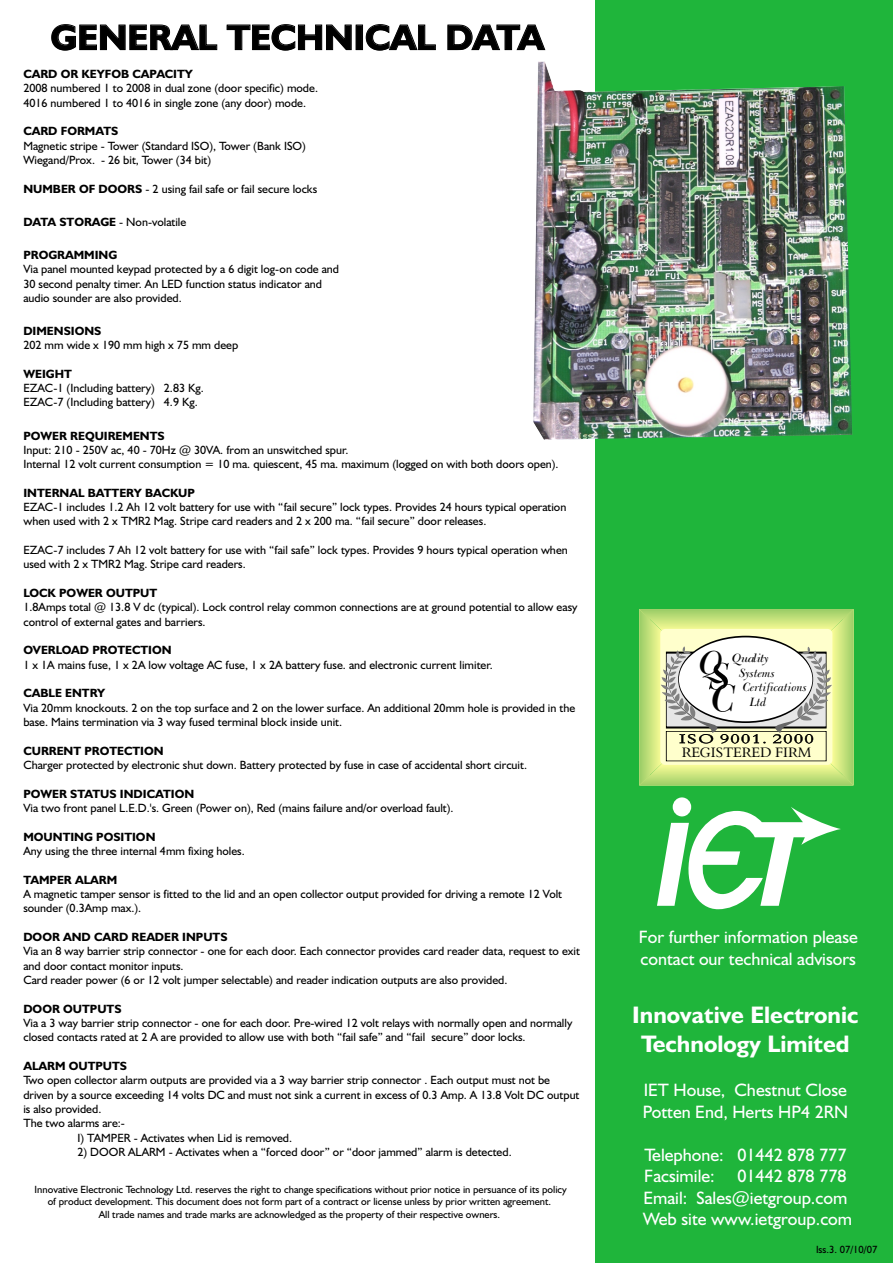
<style>
.page{position:relative;width:894px;height:1263px;background:#fff}
.page>*{position:absolute;margin:0;border:0;box-sizing:border-box;transform-origin:0 0}
.t1{font:700 36px "Humanst 521 BT";color:#000}
.t2{font:italic 31.35px "Bulmer BT";color:#000;scale:1.2 1}
.t3{font:700 24px/28.8px "Humanst 521 BT";color:#fff;text-align:center}
.t4{font:18px/21.5px "Humanst 521 BT";color:#fff}
.t5{font:14.1px "Aldine 401 BT";color:#000}
.t6{font:12px/14.2px "Humanst 521 BT";color:#000}
.t7{font:700 12px "Humanst 521 BT";color:#000}
.t8{font:italic 11.55px "Bulmer BT";color:#000;scale:1.11 1}
.t9{font:italic 11.55px "Bulmer BT";color:#000;scale:1.09 1}
.t10{font:italic 11.4px "Bulmer BT";letter-spacing:-.035em;color:#000;scale:1.26 1}
.t11{font:10.5px/12.5px "Humanst 521 BT";color:#000;text-align:center}
.s1{font-weight:700}
</style>
<div class="page">
<div style="left:596px;top:0;width:297px;height:1263px;background:#1fb53b"></div>
<svg style="left:657px;top:807px;width:184px;height:103px"></svg>
<div style="left:673px;top:797px;width:18px;height:19px;background:#fff;border-radius:50%"></div>
<img style="left:533px;top:62px;width:319px;height:378px">
<svg style="left:639px;top:609px;width:214px;height:176px;background:#d7e2af"></svg>
<h1 class="t1" style="left:51px;top:22px;width:495px">GENERAL TECHNICAL DATA</h1>
<p class="t7" style="left:23px;top:69px;width:171px">CARD OR KEYFOB CAPACITY</p>
<p class="t6" style="left:23px;top:82px;width:296px">2008 numbered 1 to 2008 in dual zone (door specific) mode.<br>4016 numbered 1 to 4016 in single zone (any door) mode.</p>
<p class="t7" style="left:23px;top:126px;width:96px">CARD FORMATS</p>
<p class="t6" style="left:23px;top:140px;width:284px">Magnetic stripe - Tower (Standard ISO), Tower (Bank ISO)<br>Wiegand/Prox. - 26 bit, Tower (34 bit)</p>
<p class="t6" style="left:23px;top:183px;width:295px"><span class="s1">NUMBER OF DOORS</span> - 2 using fail safe or fail secure locks</p>
<p class="t6" style="left:23px;top:216px;width:164px"><span class="s1">DATA STORAGE</span> - Non-volatile</p>
<p class="t7" style="left:23px;top:250px;width:95px">PROGRAMMING</p>
<p class="t6" style="left:23px;top:263px;width:317px">Via panel mounted keypad protected by a 6 digit log-on code and<br>30 second penalty timer. An LED function status indicator and audio sounder are also provided.</p>
<p class="t7" style="left:23px;top:326px;width:79px">DIMENSIONS</p>
<p class="t6" style="left:23px;top:339px;width:216px">202 mm wide x 190 mm high x 75 mm deep</p>
<p class="t7" style="left:23px;top:369px;width:50px">WEIGHT</p>
<p class="t6" style="left:23px;top:382px;width:182px">EZAC-1 (Including battery) 2.83 Kg.<br>EZAC-7 (Including battery) 4.9 Kg.</p>
<p class="t7" style="left:23px;top:430px;width:143px">POWER REQUIREMENTS</p>
<p class="t6" style="left:23px;top:444px;width:537px">Input: 210 - 250V ac, 40 - 70Hz @ 30VA. from an unswitched spur.<br>Internal 12 volt current consumption = 10 ma. quiescent, 45 ma. maximum (logged on with both doors open).</p>
<p class="t7" style="left:23px;top:488px;width:173px">INTERNAL BATTERY BACKUP</p>
<p class="t6" style="left:23px;top:501px;width:544px">EZAC-1 includes 1.2 Ah 12 volt battery for use with “fail secure” lock types. Provides 24 hours typical operation when used with 2 x TMR2 Mag. Stripe card readers and 2 x 200 ma. “fail secure” door releases.</p>
<p class="t6" style="left:23px;top:544px;width:546px">EZAC-7 includes 7 Ah 12 volt battery for use with “fail safe” lock types. Provides 9 hours typical operation when used with 2 x TMR2 Mag. Stripe card readers.</p>
<p class="t7" style="left:23px;top:588px;width:135px">LOCK POWER OUTPUT</p>
<p class="t6" style="left:23px;top:601px;width:556px">1.8Amps total @ 13.8 V dc (typical). Lock control relay common connections are at ground potential to allow easy control of external gates and barriers.</p>
<p class="t7" style="left:23px;top:645px;width:150px">OVERLOAD PROTECTION</p>
<p class="t6" style="left:23px;top:659px;width:471px">1 x 1A mains fuse, 1 x 2A low voltage AC fuse, 1 x 2A battery fuse. and electronic current limiter.</p>
<p class="t7" style="left:23px;top:688px;width:83px">CABLE ENTRY</p>
<p class="t6" style="left:23px;top:702px;width:553px">Via 20mm knockouts. 2 on the top surface and 2 on the lower surface. An additional 20mm hole is provided in the base. Mains termination via 3 way fused terminal block inside unit.</p>
<p class="t7" style="left:23px;top:746px;width:142px">CURRENT PROTECTION</p>
<p class="t6" style="left:23px;top:759px;width:505px">Charger protected by electronic shut down. Battery protected by fuse in case of accidental short circuit.</p>
<p class="t7" style="left:23px;top:789px;width:172px">POWER STATUS INDICATION</p>
<p class="t6" style="left:23px;top:802px;width:432px">Via two front panel L.E.D.'s. Green (Power on), Red (mains failure and/or overload fault).</p>
<p class="t7" style="left:23px;top:832px;width:134px">MOUNTING POSITION</p>
<p class="t6" style="left:23px;top:845px;width:223px">Any using the three internal 4mm fixing holes.</p>
<p class="t7" style="left:23px;top:875px;width:95px">TAMPER ALARM</p>
<p class="t6" style="left:23px;top:888px;width:540px">A magnetic tamper sensor is fitted to the lid and an open collector output provided for driving a remote 12 Volt sounder (0.3Amp max.).</p>
<p class="t7" style="left:23px;top:932px;width:206px">DOOR AND CARD READER INPUTS</p>
<p class="t6" style="left:23px;top:945px;width:558px">Via an 8 way barrier strip connector - one for each door. Each connector provides card reader data, request to exit and door contact monitor inputs.<br>Card reader power (6 or 12 volt jumper selectable) and reader indication outputs are also provided.</p>
<p class="t7" style="left:23px;top:1004px;width:100px">DOOR OUTPUTS</p>
<p class="t6" style="left:23px;top:1017px;width:550px">Via a 3 way barrier strip connector - one for each door. Pre-wired 12 volt relays with normally open and normally closed contacts rated at 2 A are provided to allow use with both “fail safe” and “fail secure” door locks.</p>
<p class="t7" style="left:23px;top:1061px;width:105px">ALARM OUTPUTS</p>
<p class="t6" style="left:23px;top:1074px;width:528px">Two open collector alarm outputs are provided via a 3 way barrier strip connector . Each output must not be</p>
<p class="t6" style="left:23px;top:1088px;width:558px">driven by a source exceeding 14 volts DC and must not sink a current in excess of 0.3 Amp. A 13.8 Volt DC output</p>
<p class="t6" style="left:23px;top:1103px;width:80px">is also provided.</p>
<p class="t6" style="left:23px;top:1117px;width:103px">The two alarms are:-</p>
<p class="t6" style="left:77px;top:1131px;width:216px">I) TAMPER - Activates when Lid is removed.</p>
<p class="t6" style="left:77px;top:1146px;width:436px">2) DOOR ALARM - Activates when a “forced door” or “door jammed” alarm is detected.</p>
<p class="t11" style="left:35px;top:1184px;width:534px">Innovative Electronic Technology Ltd. reserves the right to change specifications without prior notice in persuance of its policy of product development. This document does not form part of a contract or license unless by prior written agreement.<br>All trade names and trade marks are acknowledged as the property of their respective owners.</p>
<h2 class="t2" style="left:700px;top:650px;width:21px">Q</h2>
<p class="t10" style="left:733px;top:654px;width:31px">Quality</p>
<p class="t8" style="left:739px;top:668px;width:34px">Systems</p>
<p class="t8" style="left:743px;top:683px;width:59px">Certifications</p>
<p class="t9" style="left:750px;top:698px;width:17px">Ltd</p>
<p class="t5" style="left:682px;top:746px;width:131px">REGISTERED FIRM</p>
<h3 class="t4" style="left:639px;top:928px;width:221px">For further information please contact our technical advisors</h3>
<h3 class="t3" style="left:632px;top:1002px;width:228px">Innovative Electronic<br>Technology Limited</h3>
<h3 class="t4" style="left:643px;top:1081px;width:207px">IET House, Chestnut Close<br>Potten End, Herts HP4 2RN</h3>
<h3 class="t4" style="left:644px;top:1145px;width:204px">Telephone: 01442 878 777<br>Facsimile:</h3>
<h3 class="t4" style="left:643px;top:1167px;width:211px;text-indent:94px">01442 878 778<br>Email: Sales@ietgroup.com<br>Web site www.ietgroup.com</h3>
<p class="t11" style="left:816px;top:1244px;width:63px">Iss.3. 07/10/07</p>
</div>
